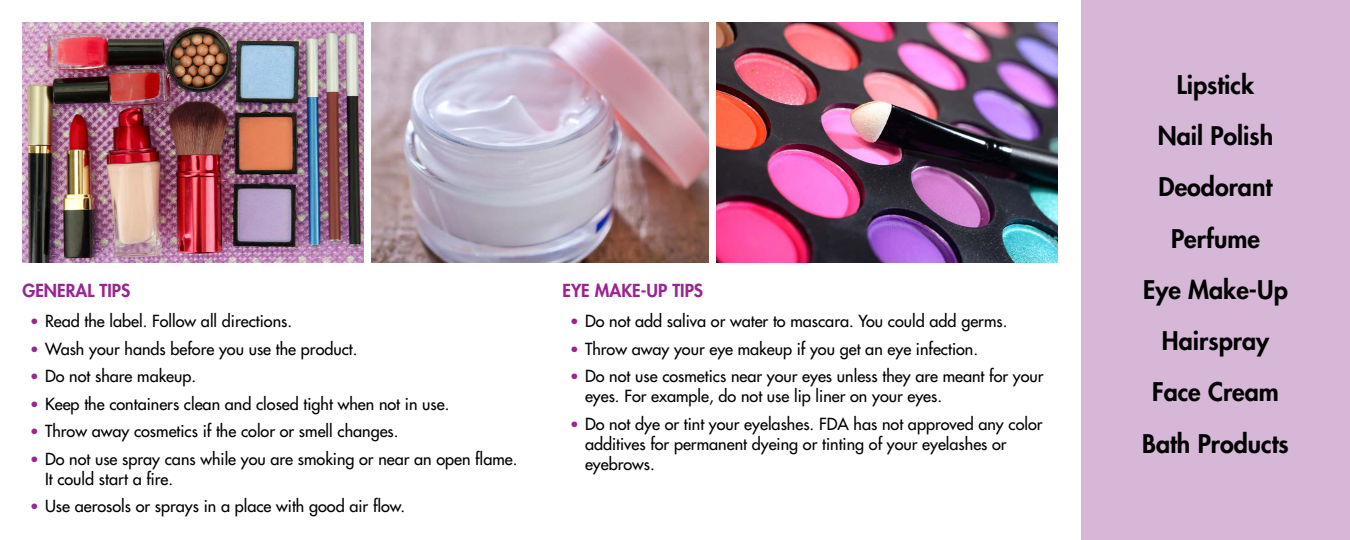
<style>
.page{position:relative;width:1350px;height:540px;background:#fff}
.page>*{position:absolute;margin:0;border:0;box-sizing:border-box;transform-origin:0 0}
.t1{font:800 25px "Futura";color:#000}
.t2{font:800 17.5px "Futura";color:#9a258f}
.t3{font:16.25px/20px "Futura";color:#000}
.s1{font-weight:800;font-size:15px;color:#9a258f}
</style>
<div class="page">
<div style="left:1081px;top:0;width:269px;height:540px;background:#d6b7d7"></div>
<img style="left:22px;top:22px;width:342px;height:240px">
<img style="left:716px;top:22px;width:342px;height:240px">
<img style="left:371px;top:23px;width:338px;height:240px">
<h2 class="t2" style="left:22px;top:279px;width:109px">GENERAL TIPS</h2>
<p class="t3" style="left:30px;top:311px;width:264px"><span class="s1">•</span> Read the label. Follow all directions.</p>
<p class="t3" style="left:30px;top:339px;width:329px"><span class="s1">•</span> Wash your hands before you use the product.</p>
<p class="t3" style="left:30px;top:366px;width:168px"><span class="s1">•</span> Do not share makeup.</p>
<p class="t3" style="left:30px;top:394px;width:421px"><span class="s1">•</span> Keep the containers clean and closed tight when not in use.</p>
<p class="t3" style="left:30px;top:421px;width:370px"><span class="s1">•</span> Throw away cosmetics if the color or smell changes.</p>
<p class="t3" style="left:30px;top:449px;width:489px"><span class="s1">•</span> Do not use spray cans while you are smoking or near an open flame.</p>
<p class="t3" style="left:30px;top:496px;width:377px"><span class="s1">•</span> Use aerosols or sprays in a place with good air flow.</p>
<p class="t3" style="left:45px;top:469px;width:130px">It could start a fire.</p>
<h2 class="t2" style="left:562px;top:279px;width:142px">EYE MAKE-UP TIPS</h2>
<p class="t3" style="left:570px;top:311px;width:439px"><span class="s1">•</span> Do not add saliva or water to mascara. You could add germs.</p>
<p class="t3" style="left:570px;top:339px;width:410px"><span class="s1">•</span> Throw away your eye makeup if you get an eye infection.</p>
<p class="t3" style="left:570px;top:366px;width:475px"><span class="s1">•</span> Do not use cosmetics near your eyes unless they are meant for your</p>
<p class="t3" style="left:570px;top:414px;width:474px"><span class="s1">•</span> Do not dye or tint your eyelashes. FDA has not approved any color</p>
<p class="t3" style="left:585px;top:386px;width:359px">eyes. For example, do not use lip liner on your eyes.</p>
<p class="t3" style="left:585px;top:434px;width:423px">additives for permanent dyeing or tinting of your eyelashes or eyebrows.</p>
<p class="t1" style="left:1177px;top:68px;width:79px">Lipstick</p>
<p class="t1" style="left:1158px;top:119px;width:117px">Nail Polish</p>
<p class="t1" style="left:1159px;top:171px;width:115px">Deodorant</p>
<p class="t1" style="left:1171px;top:222px;width:90px">Perfume</p>
<p class="t1" style="left:1143px;top:273px;width:146px">Eye Make-Up</p>
<p class="t1" style="left:1162px;top:324px;width:109px">Hairspray</p>
<p class="t1" style="left:1152px;top:376px;width:128px">Face Cream</p>
<p class="t1" style="left:1142px;top:427px;width:148px">Bath Products</p>
</div>
